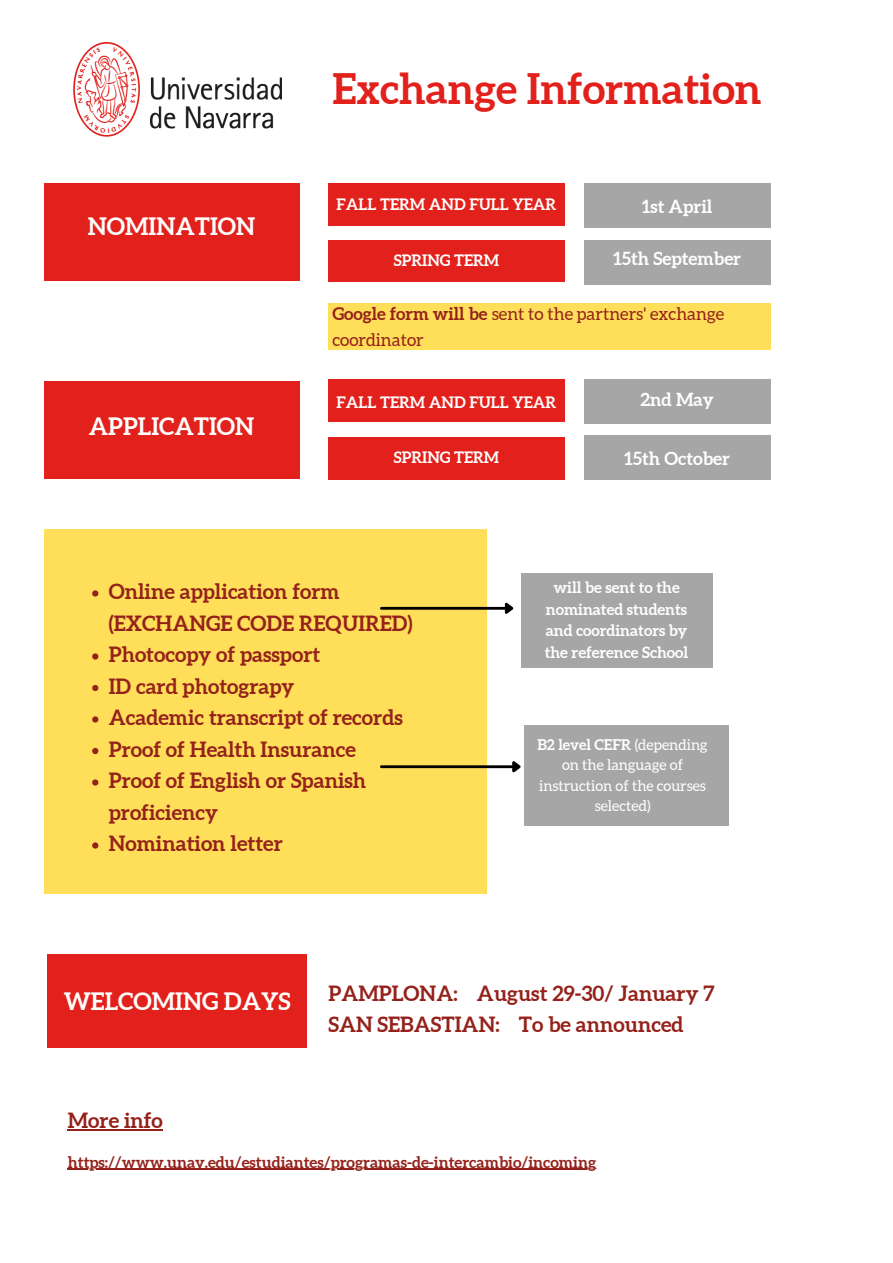
<style>
.page{position:relative;width:893px;height:1263px;background:#fff}
.page>*{position:absolute;margin:0;border:0;box-sizing:border-box;transform-origin:0 0}
.t1{font:700 42px "Aleo";color:#e2211c}
.t2{font:700 24px "Aleo";color:#fefefd}
.t3{font:700 21px/31.5px "Aleo";color:#94211a}
.t4{font:700 18px "Aleo";color:#fff}
.t5{font:17.4px/26.1px "Aleo";color:#94211a}
.t6{font:700 15.75px "Aleo";color:#94211a}
.t7{font:700 15.75px "Aleo";color:#fff}
.t8{font:700 15.52px/21.6px "Aleo";color:#fff;text-align:center}
.t9{font:14.77px/20.5px "Aleo";color:#fff;text-align:center}
.s1{font-weight:700}
</style>
<div class="page">
<div style="left:44px;top:183px;width:255px;height:98px;background:#e2211c"></div>
<div style="left:44px;top:381px;width:255px;height:98px;background:#e2211c"></div>
<div style="left:328px;top:183px;width:237px;height:43px;background:#e2211c"></div>
<div style="left:328px;top:240px;width:237px;height:42px;background:#e2211c"></div>
<div style="left:584px;top:183px;width:186px;height:45px;background:#a6a6a6"></div>
<div style="left:584px;top:240px;width:186px;height:45px;background:#a6a6a6"></div>
<div style="left:328px;top:303px;width:442px;height:47px;background:#ffde59"></div>
<div style="left:328px;top:379px;width:237px;height:42px;background:#e2211c"></div>
<div style="left:328px;top:437px;width:237px;height:42px;background:#e2211c"></div>
<div style="left:584px;top:379px;width:186px;height:44px;background:#a6a6a6"></div>
<div style="left:584px;top:435px;width:186px;height:44px;background:#a6a6a6"></div>
<div style="left:44px;top:529px;width:442px;height:364px;background:#ffde59"></div>
<div style="left:521px;top:573px;width:191px;height:94px;background:#a6a6a6"></div>
<svg style="left:92px;top:590px;width:6px;height:6px"></svg>
<svg style="left:92px;top:653px;width:6px;height:6px"></svg>
<svg style="left:92px;top:685px;width:6px;height:6px"></svg>
<svg style="left:92px;top:716px;width:6px;height:6px"></svg>
<svg style="left:92px;top:748px;width:6px;height:6px"></svg>
<svg style="left:92px;top:779px;width:6px;height:6px"></svg>
<svg style="left:92px;top:842px;width:6px;height:6px"></svg>
<hr style="left:68px;top:1129px;width:95px;height:2px;background:#94211a">
<hr style="left:68px;top:1169px;width:529px;height:1px;background:#94211a">
<hr style="left:381px;top:607px;width:124px;height:3px;background:#000">
<svg style="left:502px;top:602px;width:12px;height:12px"></svg>
<div style="left:524px;top:725px;width:205px;height:101px;background:#a6a6a6"></div>
<hr style="left:381px;top:765px;width:131px;height:3px;background:#000">
<svg style="left:510px;top:761px;width:11px;height:12px"></svg>
<img style="left:73px;top:42px;width:208px;height:94px">
<div style="left:48px;top:954px;width:259px;height:94px;background:#e2211c"></div>
<p class="t2" style="left:88px;top:213px;width:169px">NOMINATION</p>
<p class="t2" style="left:89px;top:412px;width:167px">APPLICATION</p>
<p class="t1" style="left:332px;top:65px;width:431px">Exchange Information</p>
<p class="t7" style="left:336px;top:195px;width:221px">FALL TERM AND FULL YEAR</p>
<p class="t7" style="left:394px;top:252px;width:107px">SPRING TERM</p>
<p class="t4" style="left:642px;top:196px;width:72px">1st April</p>
<p class="t4" style="left:613px;top:249px;width:129px">15th September</p>
<p class="t5" style="left:332px;top:301px;width:393px"><span class="s1">Google form will be</span> sent to the partners' exchange coordinator</p>
<p class="t7" style="left:336px;top:393px;width:221px">FALL TERM AND FULL YEAR</p>
<p class="t7" style="left:394px;top:448px;width:107px">SPRING TERM</p>
<p class="t4" style="left:640px;top:389px;width:75px">2nd May</p>
<p class="t4" style="left:624px;top:448px;width:107px">15th October</p>
<p class="t3" style="left:109px;top:576px;width:305px">Online application form (EXCHANGE CODE REQUIRED)</p>
<p class="t3" style="left:109px;top:639px;width:213px">Photocopy of passport</p>
<p class="t3" style="left:109px;top:670px;width:187px">ID card photograpy</p>
<p class="t3" style="left:109px;top:702px;width:295px">Academic transcript of records</p>
<p class="t3" style="left:109px;top:733px;width:249px">Proof of Health Insurance</p>
<p class="t3" style="left:109px;top:765px;width:259px">Proof of English or Spanish proficiency</p>
<p class="t3" style="left:109px;top:828px;width:175px">Nomination letter</p>
<p class="t8" style="left:544px;top:577px;width:145px">will be sent to the nominated students and coordinators by the reference School</p>
<p class="t9" style="left:537px;top:734px;width:172px"><span class="s1">B2 level CEFR</span> (depending on the language of instruction of the courses selected)</p>
<p class="t2" style="left:64px;top:988px;width:228px">WELCOMING DAYS</p>
<p class="t3" style="left:328px;top:977px;width:388px">PAMPLONA: August 29-30/ January 7</p>
<p class="t3" style="left:328px;top:1009px;width:357px">SAN SEBASTIAN: To be announced</p>
<p class="t3" style="left:68px;top:1105px;width:97px">More info</p>
<p class="t6" style="left:68px;top:1153px;width:530px">https://www.unav.edu/estudiantes/programas-de-intercambio/incoming</p>
</div>
